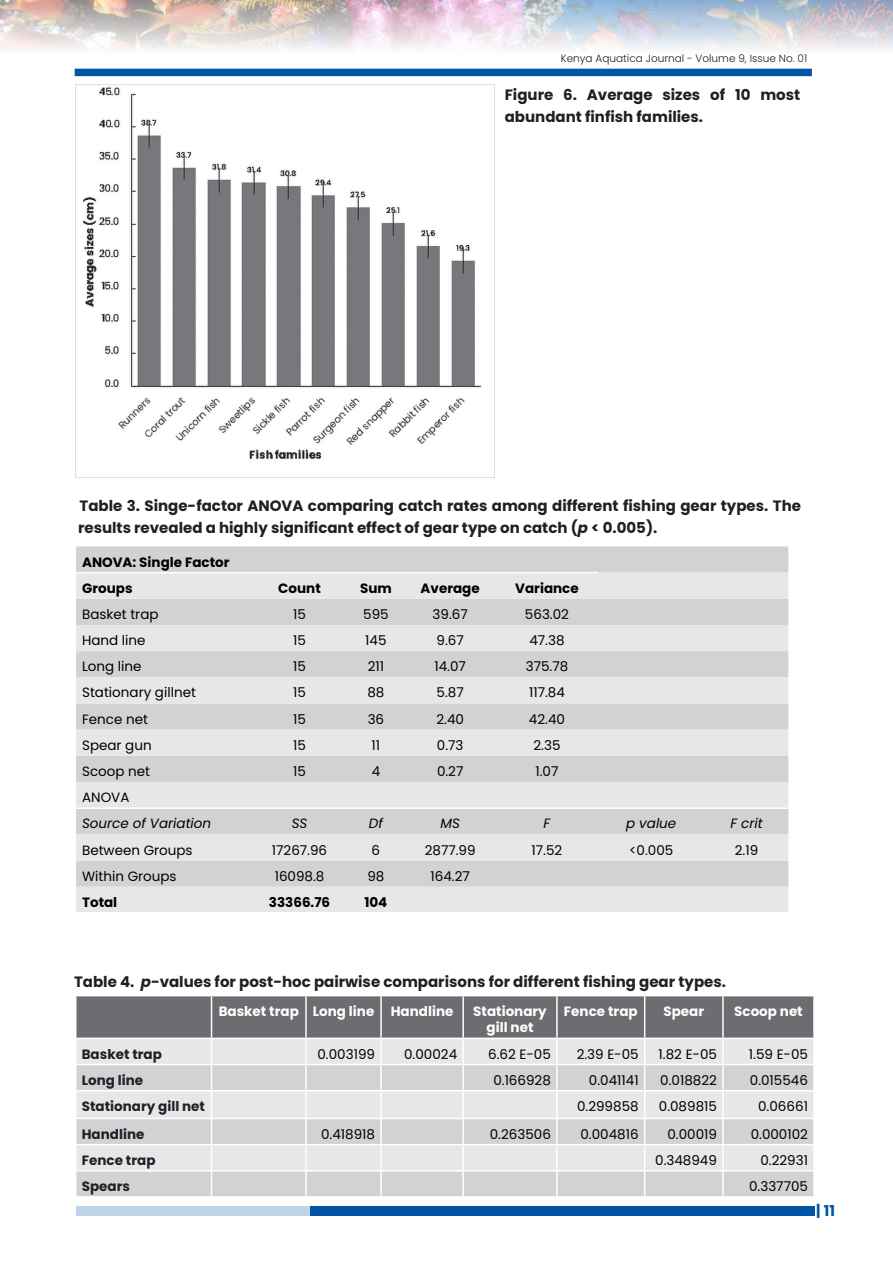
<style>
.page{position:relative;width:893px;height:1263px;background:#fff}
.page>*{position:absolute;margin:0;border:0;box-sizing:border-box;transform-origin:0 0}
.Btxt{font:700 15px/22.5px "Poppins";color:#231f20}
.Btxt-2{font:700 15px "Poppins";color:#202124}
.t1{font:700 15px "Poppins";color:#0154a6}
.Btxt-3{font:13.5px "Poppins";color:#000}
.Btxt-4{font:700 13.5px/16.5px "Poppins";color:#fff;text-align:center}
.Btxt-5{font:700 13.5px "Poppins";color:#000}
.Btxt-6{font:700 13.5px "Poppins";color:#202124}
.Btxt-7{font:italic 13.5px "Poppins";color:#000}
.t2{font:300 10.5px "Poppins";color:#231f20}
.s1{font-style:italic}
</style>
<div class="page">
<img style="left:0;top:0;width:892px;height:50px">
<div style="left:75px;top:69px;width:737px;height:7px;background:#0154a6"></div>
<div style="left:76px;top:1206px;width:235px;height:10px;background:#c0d4e9"></div>
<div style="left:310px;top:1206px;width:505px;height:10px;background:#0154a6"></div>
<div style="left:76px;top:546px;width:712px;height:27px;background:#d1d2d4"></div>
<svg style="left:76px;top:573px;width:712px;height:339px;background:#dcdddf"></svg>
<hr style="left:76px;top:572px;width:176px;height:1px;background:#fff">
<hr style="left:252px;top:572px;width:96px;height:1px;background:#fff">
<hr style="left:348px;top:572px;width:56px;height:1px;background:#fff">
<hr style="left:404px;top:572px;width:92px;height:1px;background:#fff">
<hr style="left:496px;top:572px;width:102px;height:1px;background:#fff">
<hr style="left:76px;top:807px;width:176px;height:2px;background:#fff">
<hr style="left:252px;top:807px;width:96px;height:2px;background:#fff">
<hr style="left:348px;top:807px;width:56px;height:2px;background:#fff">
<hr style="left:404px;top:807px;width:92px;height:2px;background:#fff">
<hr style="left:496px;top:807px;width:102px;height:2px;background:#fff">
<hr style="left:598px;top:807px;width:107px;height:2px;background:#fff">
<hr style="left:705px;top:807px;width:83px;height:2px;background:#fff">
<svg style="left:76px;top:996px;width:738px;height:200px;background:#c6c7c9"></svg>
<hr style="left:723px;top:1170px;width:92px;height:1px;background:#fff">
<hr style="left:722px;top:1171px;width:2px;height:25px;background:#fff">
<hr style="left:813px;top:1171px;width:2px;height:25px;background:#fff">
<img style="left:76px;top:84px;width:419px;height:393px">
<p class="t2" style="left:561px;top:53px;width:248px">Kenya Aquatica Journal - Volume 9, Issue No. 01</p>
<p class="Btxt" style="left:505px;top:83px;width:297px">Figure 6. Average sizes of 10 most abundant finfish families.</p>
<p class="Btxt" style="left:78px;top:494px;width:724px">Table 3. Singe-factor ANOVA comparing catch rates among different fishing gear types. The results revealed a highly significant effect of gear type on catch (<span class="s1">p</span> &lt; 0.005).</p>
<p class="Btxt-5" style="left:82px;top:554px;width:149px">ANOVA: Single Factor</p>
<p class="Btxt-5" style="left:82px;top:580px;width:52px">Groups</p>
<p class="Btxt-5" style="left:278px;top:580px;width:44px">Count</p>
<p class="Btxt-5" style="left:360px;top:580px;width:33px">Sum</p>
<p class="Btxt-5" style="left:421px;top:580px;width:61px">Average</p>
<p class="Btxt-5" style="left:515px;top:580px;width:65px">Variance</p>
<p class="Btxt-3" style="left:82px;top:606px;width:78px">Basket trap</p>
<p class="Btxt-3" style="left:293px;top:606px;width:14px">15</p>
<p class="Btxt-3" style="left:363px;top:606px;width:27px">595</p>
<p class="Btxt-3" style="left:433px;top:606px;width:37px">39.67</p>
<p class="Btxt-3" style="left:525px;top:606px;width:46px">563.02</p>
<p class="Btxt-3" style="left:82px;top:632px;width:65px">Hand line</p>
<p class="Btxt-3" style="left:293px;top:632px;width:14px">15</p>
<p class="Btxt-3" style="left:365px;top:632px;width:23px">145</p>
<p class="Btxt-3" style="left:437px;top:632px;width:29px">9.67</p>
<p class="Btxt-3" style="left:529px;top:632px;width:37px">47.38</p>
<p class="Btxt-3" style="left:82px;top:659px;width:61px">Long line</p>
<p class="Btxt-3" style="left:293px;top:659px;width:14px">15</p>
<p class="Btxt-3" style="left:368px;top:659px;width:18px">211</p>
<p class="Btxt-3" style="left:434px;top:659px;width:33px">14.07</p>
<p class="Btxt-3" style="left:526px;top:659px;width:44px">375.78</p>
<p class="Btxt-3" style="left:82px;top:685px;width:115px">Stationary gillnet</p>
<p class="Btxt-3" style="left:293px;top:685px;width:14px">15</p>
<p class="Btxt-3" style="left:367px;top:685px;width:19px">88</p>
<p class="Btxt-3" style="left:437px;top:685px;width:29px">5.87</p>
<p class="Btxt-3" style="left:529px;top:685px;width:37px">117.84</p>
<p class="Btxt-3" style="left:82px;top:711px;width:67px">Fence net</p>
<p class="Btxt-3" style="left:293px;top:711px;width:14px">15</p>
<p class="Btxt-3" style="left:368px;top:711px;width:18px">36</p>
<p class="Btxt-3" style="left:436px;top:711px;width:29px">2.40</p>
<p class="Btxt-3" style="left:529px;top:711px;width:38px">42.40</p>
<p class="Btxt-3" style="left:82px;top:737px;width:71px">Spear gun</p>
<p class="Btxt-3" style="left:293px;top:737px;width:14px">15</p>
<p class="Btxt-3" style="left:372px;top:737px;width:10px">11</p>
<p class="Btxt-3" style="left:437px;top:737px;width:28px">0.73</p>
<p class="Btxt-3" style="left:533px;top:737px;width:29px">2.35</p>
<p class="Btxt-3" style="left:82px;top:763px;width:70px">Scoop net</p>
<p class="Btxt-3" style="left:293px;top:763px;width:14px">15</p>
<p class="Btxt-3" style="left:372px;top:763px;width:10px">4</p>
<p class="Btxt-3" style="left:437px;top:763px;width:28px">0.27</p>
<p class="Btxt-3" style="left:535px;top:763px;width:25px">1.07</p>
<p class="Btxt-3" style="left:82px;top:790px;width:49px">ANOVA</p>
<p class="Btxt-7" style="left:82px;top:816px;width:131px">Source of Variation</p>
<p class="Btxt-7" style="left:292px;top:816px;width:17px">SS</p>
<p class="Btxt-7" style="left:369px;top:816px;width:15px">Df</p>
<p class="Btxt-7" style="left:440px;top:816px;width:21px">MS</p>
<p class="Btxt-7" style="left:544px;top:816px;width:8px">F</p>
<p class="Btxt-7" style="left:626px;top:816px;width:52px">p value</p>
<p class="Btxt-7" style="left:730px;top:816px;width:34px">F crit</p>
<p class="Btxt-3" style="left:82px;top:842px;width:112px">Between Groups</p>
<p class="Btxt-3" style="left:272px;top:842px;width:57px">17267.96</p>
<p class="Btxt-3" style="left:372px;top:842px;width:10px">6</p>
<p class="Btxt-3" style="left:425px;top:842px;width:52px">2877.99</p>
<p class="Btxt-3" style="left:532px;top:842px;width:32px">17.52</p>
<p class="Btxt-3" style="left:629px;top:842px;width:46px">&lt;0.005</p>
<p class="Btxt-3" style="left:735px;top:842px;width:25px">2.19</p>
<p class="Btxt-3" style="left:82px;top:868px;width:96px">Within Groups</p>
<p class="Btxt-3" style="left:275px;top:868px;width:51px">16098.8</p>
<p class="Btxt-3" style="left:367px;top:868px;width:19px">98</p>
<p class="Btxt-3" style="left:431px;top:868px;width:41px">164.27</p>
<p class="Btxt-5" style="left:82px;top:894px;width:37px">Total</p>
<p class="Btxt-5" style="left:269px;top:894px;width:63px">33366.76</p>
<p class="Btxt-5" style="left:364px;top:894px;width:25px">104</p>
<p class="Btxt-2" style="left:74px;top:973px;width:653px">Table 4. <span class="s1">p</span>-values for post-hoc pairwise comparisons for different fishing gear types.</p>
<p class="Btxt-4" style="left:219px;top:1003px;width:82px">Basket trap</p>
<p class="Btxt-4" style="left:313px;top:1003px;width:63px">Long line</p>
<p class="Btxt-4" style="left:391px;top:1003px;width:64px">Handline</p>
<p class="Btxt-4" style="left:473px;top:1003px;width:75px">Stationary gill net</p>
<p class="Btxt-4" style="left:564px;top:1003px;width:75px">Fence trap</p>
<p class="Btxt-4" style="left:663px;top:1003px;width:42px">Spear</p>
<p class="Btxt-4" style="left:734px;top:1003px;width:70px">Scoop net</p>
<p class="Btxt-6" style="left:82px;top:1046px;width:82px">Basket trap</p>
<p class="Btxt-3" style="left:317px;top:1046px;width:59px">0.003199</p>
<p class="Btxt-3" style="left:404px;top:1046px;width:55px">0.00024</p>
<p class="Btxt-3" style="left:488px;top:1046px;width:64px">6.62 E-05</p>
<p class="Btxt-3" style="left:577px;top:1046px;width:63px">2.39 E-05</p>
<p class="Btxt-3" style="left:659px;top:1046px;width:60px">1.82 E-05</p>
<p class="Btxt-3" style="left:749px;top:1046px;width:61px">1.59 E-05</p>
<p class="Btxt-6" style="left:82px;top:1072px;width:63px">Long line</p>
<p class="Btxt-3" style="left:493px;top:1072px;width:59px">0.166928</p>
<p class="Btxt-3" style="left:589px;top:1072px;width:51px">0.041141</p>
<p class="Btxt-3" style="left:660px;top:1072px;width:58px">0.018822</p>
<p class="Btxt-3" style="left:750px;top:1072px;width:60px">0.015546</p>
<p class="Btxt-6" style="left:82px;top:1098px;width:125px">Stationary gill net</p>
<p class="Btxt-3" style="left:577px;top:1098px;width:63px">0.299858</p>
<p class="Btxt-3" style="left:659px;top:1098px;width:60px">0.089815</p>
<p class="Btxt-3" style="left:758px;top:1098px;width:51px">0.06661</p>
<p class="Btxt-6" style="left:82px;top:1126px;width:64px">Handline</p>
<p class="Btxt-3" style="left:321px;top:1126px;width:55px">0.418918</p>
<p class="Btxt-3" style="left:490px;top:1126px;width:63px">0.263506</p>
<p class="Btxt-3" style="left:580px;top:1126px;width:60px">0.004816</p>
<p class="Btxt-3" style="left:667px;top:1126px;width:51px">0.00019</p>
<p class="Btxt-3" style="left:751px;top:1126px;width:59px">0.000102</p>
<p class="Btxt-6" style="left:82px;top:1152px;width:75px">Fence trap</p>
<p class="Btxt-3" style="left:655px;top:1152px;width:63px">0.348949</p>
<p class="Btxt-3" style="left:760px;top:1152px;width:49px">0.22931</p>
<p class="Btxt-6" style="left:82px;top:1178px;width:50px">Spears</p>
<p class="Btxt-3" style="left:749px;top:1178px;width:60px">0.337705</p>
<p class="t1" style="left:816px;top:1202px;width:20px">| 11</p>
</div>
